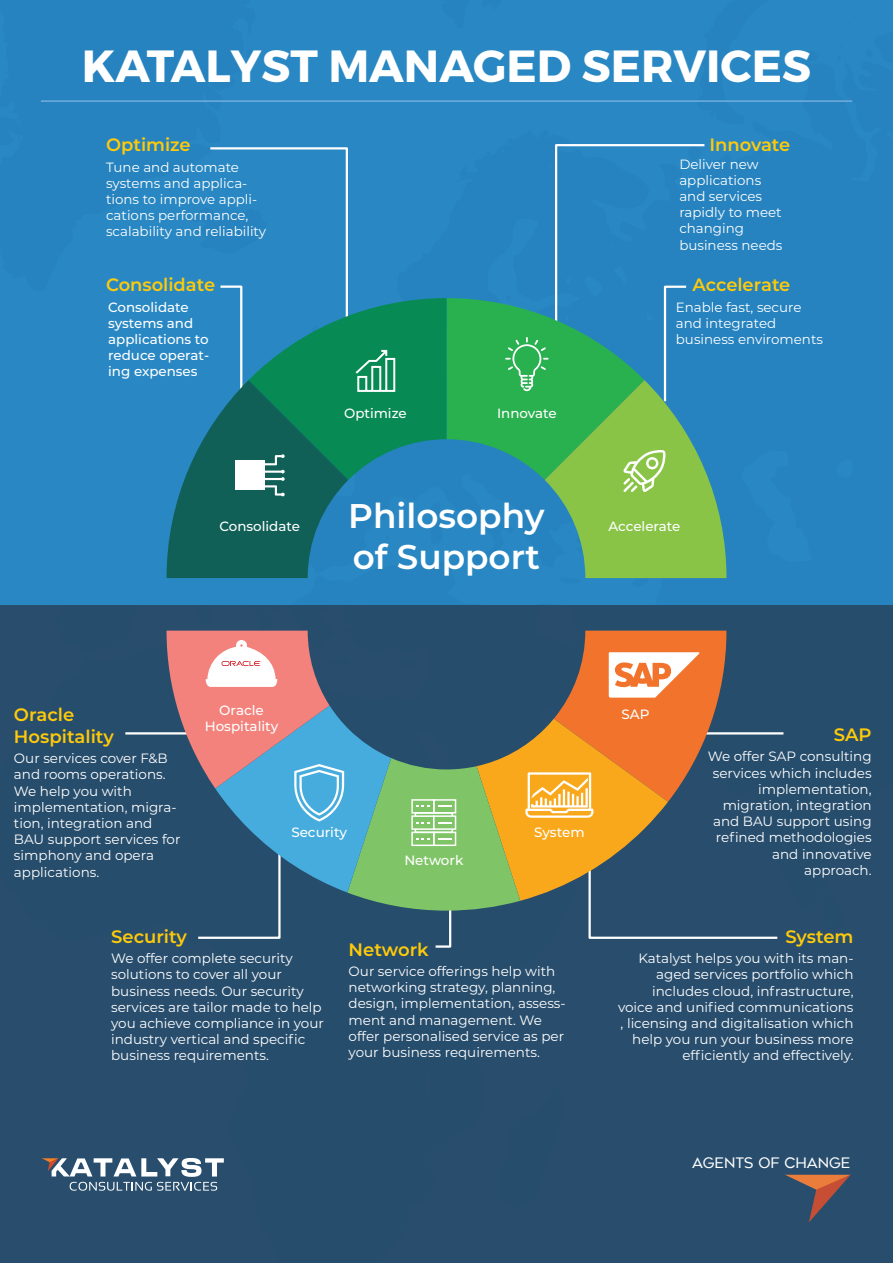
<style>
.page{position:relative;width:893px;height:1263px;background:#2988c3}
.page>*{position:absolute;margin:0;border:0;box-sizing:border-box;transform-origin:0 0}
.t1{font:700 45px "Montserrat";color:#fff}
.t2{font:600 34.2px/41.1px "Montserrat";color:#fff}
.t3{font:600 18px/21.6px "Montserrat";color:#feca0a}
.t4{font:600 17.85px "Montserrat";color:#feca0a}
.t5{font:14.4px "Geometos Neue";color:#fff}
.t6{font:13.5px/16.2px "Montserrat";color:#fff}
.t7{font:500 13.5px/16.2px "Montserrat";color:#fff;text-align:center}
.t8{font:13.35px/16px "Montserrat";color:#fff}
.t9{font:500 13.35px/16px "Montserrat";color:#fff}
</style>
<div class="page">
<div style="left:0;top:605px;width:893px;height:658px;background:#294e6d"></div>
<svg style="left:823px;top:894px;width:22px;height:36px"></svg>
<div style="left:498px;top:1079px;width:67px;height:129px;background:#284d6c"></div>
<hr style="left:125px;top:732px;width:73px;height:2px;background:#fff">
<hr style="left:656px;top:732px;width:127px;height:2px;background:#fff">
<svg style="left:167px;top:144px;width:560px;height:435px"></svg>
<svg style="left:154px;top:605px;width:626px;height:344px;background:#69736f"></svg>
<hr style="left:41px;top:100px;width:811px;height:2px;background:#71aedf">
<svg style="left:785px;top:1175px;width:66px;height:47px;background:#5f555c"></svg>
<svg style="left:42px;top:1158px;width:182px;height:33px;background:#6a8297"></svg>
<h1 class="t1" style="left:82px;top:38px;width:730px">KATALYST MANAGED SERVICES</h1>
<h3 class="t4" style="left:106px;top:132px;width:86px">Optimize</h3>
<h3 class="t4" style="left:709px;top:132px;width:82px">Innovate</h3>
<p class="t8" style="left:106px;top:158px;width:162px">Tune and automate systems and applica&shy;tions to improve appli&shy;cations performance, scalability and reliability</p>
<p class="t8" style="left:679px;top:156px;width:105px">Deliver new applications and services rapidly to meet changing business needs</p>
<h3 class="t4" style="left:106px;top:272px;width:111px">Consolidate</h3>
<h3 class="t4" style="left:692px;top:272px;width:99px">Accelerate</h3>
<p class="t9" style="left:108px;top:298px;width:103px">Consolidate systems and applications to reduce operat&shy;ing expenses</p>
<p class="t8" style="left:676px;top:298px;width:149px">Enable fast, secure and integrated business enviroments</p>
<p class="t9" style="left:344px;top:405px;width:64px">Optimize</p>
<p class="t9" style="left:497px;top:405px;width:61px">Innovate</p>
<p class="t9" style="left:220px;top:518px;width:82px">Consolidate</p>
<h2 class="t2" style="left:348px;top:494px;width:198px">Philosophy of Support</h2>
<p class="t9" style="left:608px;top:518px;width:73px">Accelerate</p>
<h3 class="t3" style="left:14px;top:703px;width:101px">Oracle<br>Hospitality</h3>
<p class="t6" style="left:14px;top:750px;width:168px">Our services cover F&amp;B and rooms operations.<br>We help you with implementation, migra&shy;tion, integration and<br>BAU support services for simphony and opera applications.</p>
<p class="t7" style="left:205px;top:701px;width:75px">Oracle<br>Hospitality</p>
<p class="t7" style="left:291px;top:824px;width:57px">Security</p>
<p class="t7" style="left:404px;top:852px;width:60px">Network</p>
<p class="t7" style="left:534px;top:824px;width:52px">System</p>
<h3 class="t3" style="left:111px;top:925px;width:77px">Security</h3>
<p class="t6" style="left:111px;top:950px;width:214px">We offer complete security solutions to cover all your business needs. Our security services are tailor made to help you achieve compliance in your industry vertical and specific business requirements.</p>
<h3 class="t3" style="left:349px;top:938px;width:82px">Network</h3>
<p class="t6" style="left:349px;top:963px;width:219px">Our service offerings help with networking strategy, planning, design, implementation, assess&shy;ment and management. We offer personalised service as per your business requirements.</p>
<p class="t7" style="left:621px;top:706px;width:30px">SAP</p>
<h3 class="t3" style="left:834px;top:723px;width:39px">SAP</h3>
<p class="t6" style="left:708px;top:748px;width:165px;text-align:right">We offer SAP consulting services which includes implementation, migration, integration and BAU support using refined methodologies and innovative approach.</p>
<h3 class="t3" style="left:785px;top:925px;width:70px">System</h3>
<p class="t6" style="left:618px;top:950px;width:237px;text-align:right">Katalyst helps you with its man&shy;aged services portfolio which includes cloud, infrastructure, voice and unified communications , licensing and digitalisation which help you run your business more efficiently and effectively.</p>
<p class="t5" style="left:692px;top:1155px;width:160px">AGENTS OF CHANGE</p>
</div>
